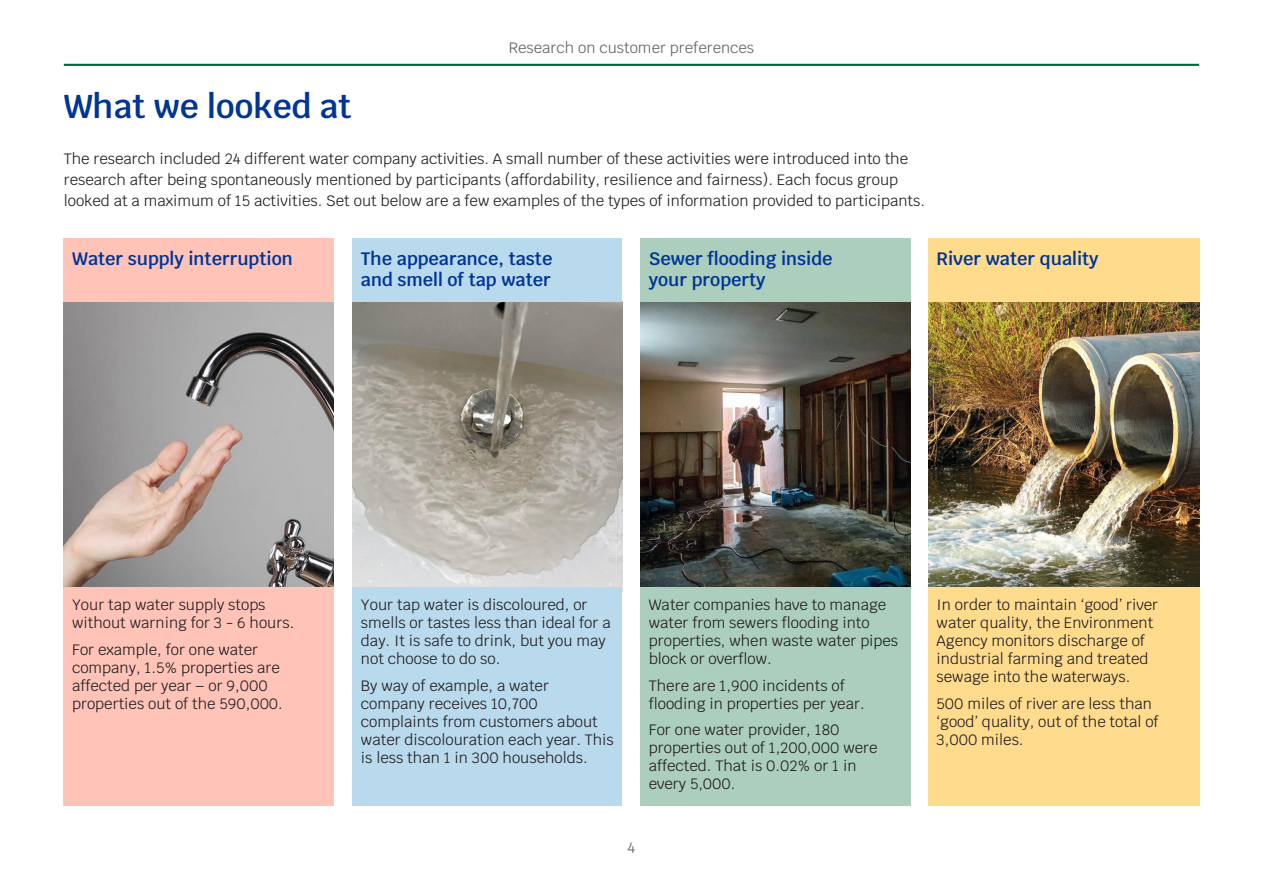
<style>
.page{position:relative;width:1263px;height:893px;background:#fff}
.page>*{position:absolute;margin:0;border:0;box-sizing:border-box;transform-origin:0 0}
.Title{font:600 33px "Krub";color:#003595}
.Body_copy_LCS{font:600 18px/21px "Krub";color:#003595}
.Body_copy_LCS-2{font:15px/18px "Krub";color:#231f20}
.t1{font:15px "Krub";color:#63656a}
</style>
<div class="page">
<hr style="left:64px;top:64px;width:1135px;height:2px;background:#006938">
<img style="left:64px;top:302px;width:270px;height:285px">
<div style="left:64px;top:587px;width:270px;height:218px;background:#ffc3b8"></div>
<img style="left:353px;top:302px;width:269px;height:285px">
<div style="left:352px;top:587px;width:270px;height:218px;background:#b9d9ec"></div>
<img style="left:640px;top:302px;width:271px;height:285px">
<div style="left:640px;top:587px;width:271px;height:218px;background:#abcebd"></div>
<img style="left:928px;top:302px;width:271px;height:285px">
<div style="left:928px;top:587px;width:271px;height:218px;background:#ffdb8e"></div>
<div style="left:64px;top:238px;width:270px;height:64px;background:#ffc3b8"></div>
<div style="left:352px;top:238px;width:270px;height:64px;background:#b9d9ec"></div>
<div style="left:640px;top:238px;width:271px;height:64px;background:#abcebd"></div>
<div style="left:928px;top:238px;width:271px;height:64px;background:#ffdb8e"></div>
<p class="t1" style="left:509px;top:35px;width:247px">Research on customer preferences</p>
<p class="Title" style="left:64px;top:88px;width:289px">What we looked at</p>
<p class="Body_copy_LCS-2" style="left:64px;top:148px;width:863px;line-height:21px">The research included 24 different water company activities. A small number of these activities were introduced into the research after being spontaneously mentioned by participants (affordability, resilience and fairness). Each focus group looked at a maximum of 15 activities. Set out below are a few examples of the types of information provided to participants.</p>
<p class="Body_copy_LCS" style="left:72px;top:248px;width:222px">Water supply interruption</p>
<p class="Body_copy_LCS" style="left:361px;top:248px;width:193px">The appearance, taste and smell of tap water</p>
<p class="Body_copy_LCS" style="left:649px;top:248px;width:185px">Sewer flooding inside your property</p>
<p class="Body_copy_LCS" style="left:936px;top:248px;width:163px">River water quality</p>
<p class="Body_copy_LCS-2" style="left:72px;top:596px;width:224px">Your tap water supply stops without warning for 3 - 6 hours.</p>
<p class="Body_copy_LCS-2" style="left:72px;top:641px;width:212px">For example, for one water company, 1.5% properties are affected per year – or 9,000 properties out of the 590,000.</p>
<p class="Body_copy_LCS-2" style="left:361px;top:596px;width:251px">Your tap water is discoloured, or smells or tastes less than ideal for a day. It is safe to drink, but you may not choose to do so.</p>
<p class="Body_copy_LCS-2" style="left:361px;top:677px;width:254px">By way of example, a water company receives 10,700 complaints from customers about water discolouration each year. This is less than 1 in 300 households.</p>
<p class="Body_copy_LCS-2" style="left:649px;top:596px;width:251px">Water companies have to manage water from sewers flooding into properties, when waste water pipes block or overflow.</p>
<p class="Body_copy_LCS-2" style="left:649px;top:677px;width:217px">There are 1,900 incidents of flooding in properties per year.</p>
<p class="Body_copy_LCS-2" style="left:649px;top:721px;width:230px">For one water provider, 180 properties out of 1,200,000 were affected. That is 0.02% or 1 in every 5,000.</p>
<p class="t1" style="left:628px;top:835px;width:9px">4</p>
<p class="Body_copy_LCS-2" style="left:936px;top:596px;width:223px">In order to maintain ‘good’ river water quality, the Environment<br>Agency monitors discharge of industrial farming and treated sewage into the waterways.</p>
<p class="Body_copy_LCS-2" style="left:936px;top:695px;width:223px">500 miles of river are less than ‘good’ quality, out of the total of<br>3,000 miles.</p>
</div>
